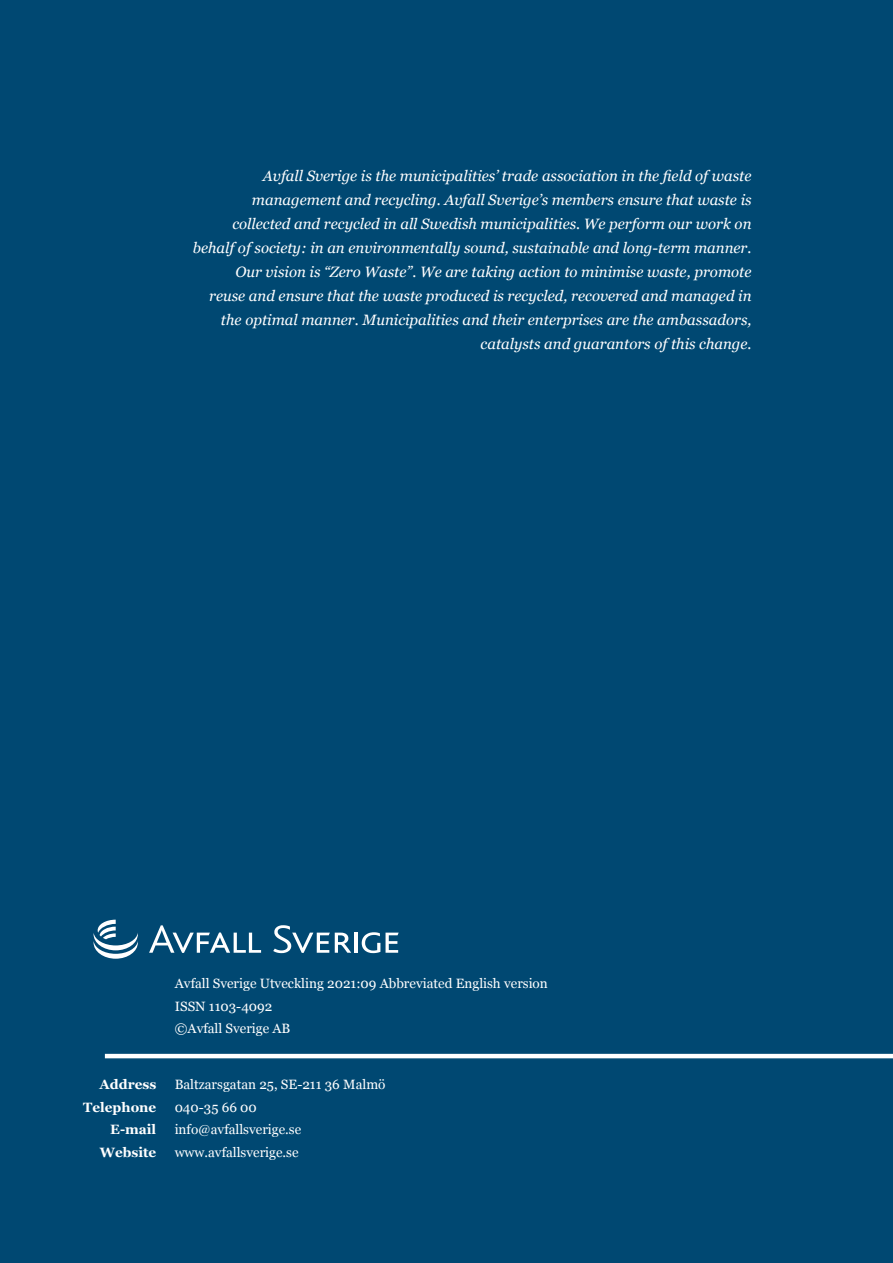
<style>
.page{position:relative;width:893px;height:1263px;background:#004872}
.page>*{position:absolute;margin:0;border:0;box-sizing:border-box;transform-origin:0 0}
.t1{font:italic 15px/24px "Georgia";color:#fff;text-align:right}
.t2{font:13.5px/22.5px "Georgia";color:#fff}
.t3{font:700 13.5px/22.5px "Georgia";color:#fff;text-align:right}
</style>
<div class="page">
<hr style="left:105px;top:1054px;width:788px;height:4px;background:#fff">
<svg style="left:149px;top:925px;width:112px;height:28px"></svg>
<svg style="left:273px;top:925px;width:78px;height:28px"></svg>
<hr style="left:354px;top:933px;width:4px;height:20px;background:#fff">
<svg style="left:362px;top:932px;width:18px;height:21px"></svg>
<svg style="left:386px;top:933px;width:13px;height:20px"></svg>
<svg style="left:94px;top:920px;width:44px;height:39px"></svg>
<p class="t1" style="left:193px;top:164px;width:560px">Avfall Sverige is the municipalities’ trade association in the field of waste management and recycling. Avfall Sverige’s members ensure that waste is collected and recycled in all Swedish municipalities. We perform our work on behalf of society: in an environmentally sound, sustainable and long-term manner.<br>Our vision is “Zero Waste”. We are taking action to minimise waste, promote<br>reuse and ensure that the waste produced is recycled, recovered and managed in the optimal manner. Municipalities and their enterprises are the ambassadors, catalysts and guarantors of this change.</p>
<p class="t2" style="left:175px;top:972px;width:374px">Avfall Sverige Utveckling 2021:09 Abbreviated English version<br>ISSN 1103-4092<br>©Avfall Sverige AB</p>
<p class="t3" style="left:83px;top:1072px;width:75px">Address<br>Telephone<br>E-mail<br>Website</p>
<p class="t2" style="left:175px;top:1073px;width:212px">Baltzarsgatan 25, SE-211 36 Malmö<br>040-35 66 00 info@avfallsverige.se www.avfallsverige.se</p>
</div>
